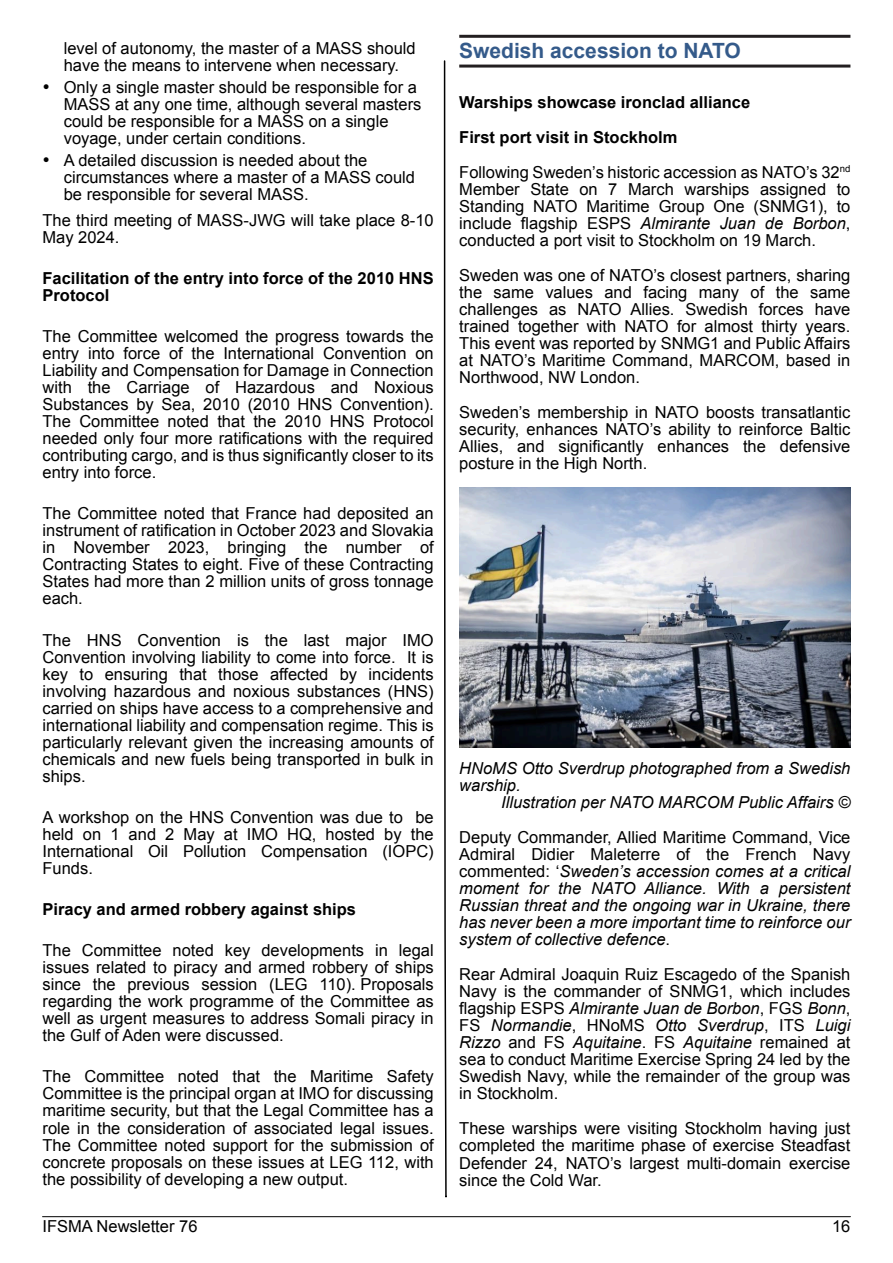
<style>
.page{position:relative;width:893px;height:1263px;background:#fff}
.page>*{position:absolute;margin:0;border:0;box-sizing:border-box;transform-origin:0 0}
.t1{font:700 21px "Arial";color:#345a8a}
.t2{font:16.5px/17.1px "Arial";color:#000;text-align:justify}
.t3{font:italic 16.5px/17.1px "Arial";color:#000}
.t4{font:700 16.5px/35.1px "Arial";color:#000}
.s1{font-weight:400}
.s2{font-style:italic}
.s3{font-style:normal}
</style>
<div class="page">
<svg style="left:443px;top:60px;width:4px;height:1138px"></svg>
<hr style="left:459px;top:35px;width:391px;height:3px;background:#231f20">
<hr style="left:459px;top:65px;width:391px;height:3px;background:#231f20">
<img style="left:459px;top:487px;width:391px;height:261px">
<hr style="left:43px;top:1216px;width:807px;height:1px;background:#000">
<p class="t2" style="left:64px;top:42px;width:353px">level of autonomy, the master of a MASS should have the means to intervene when necessary.</p>
<p class="t2" style="left:64px;top:80px;width:359px;text-align:left;text-indent:-21px">• Only a single master should be responsible for a MASS at any one time, although several masters could be responsible for a MASS on a single voyage, under certain conditions.</p>
<p class="t2" style="left:64px;top:153px;width:353px;text-align:left;text-indent:-21px">• A detailed discussion is needed about the circumstances where a master of a MASS could be responsible for several MASS.</p>
<p class="t2" style="left:43px;top:213px;width:393px">The third meeting of MASS-JWG will take place 8-10<br>May 2024.</p>
<p class="t4" style="left:43px;top:271px;width:393px;line-height:17.1px">Facilitation of the entry into force of the 2010 HNS<br>Protocol</p>
<p class="t2" style="left:43px;top:329px;width:393px">The Committee welcomed the progress towards the entry into force of the International Convention on Liability and Compensation for Damage in Connection with the Carriage of Hazardous and Noxious Substances by Sea, 2010 (2010 HNS Convention).<br>The Committee noted that the 2010 HNS Protocol needed only four more ratifications with the required contributing cargo, and is thus significantly closer to its entry into force.</p>
<p class="t2" style="left:43px;top:506px;width:393px">The Committee noted that France had deposited an instrument of ratification in October 2023 and Slovakia in November 2023, bringing the number of Contracting States to eight. Five of these Contracting States had more than 2 million units of gross tonnage each.</p>
<p class="t2" style="left:43px;top:633px;width:393px">The HNS Convention is the last major IMO Convention involving liability to come into force. It is key to ensuring that those affected by incidents involving hazardous and noxious substances (HNS) carried on ships have access to a comprehensive and international liability and compensation regime. This is particularly relevant given the increasing amounts of chemicals and new fuels being transported in bulk in ships.</p>
<p class="t2" style="left:43px;top:810px;width:393px">A workshop on the HNS Convention was due to be held on 1 and 2 May at IMO HQ, hosted by the International Oil Pollution Compensation (IOPC)<br>Funds.</p>
<p class="t4" style="left:43px;top:893px;width:315px">Piracy and armed robbery against ships</p>
<p class="t2" style="left:43px;top:943px;width:393px">The Committee noted key developments in legal issues related to piracy and armed robbery of ships since the previous session (LEG 110). Proposals regarding the work programme of the Committee as well as urgent measures to address Somali piracy in the Gulf of Aden were discussed.</p>
<p class="t2" style="left:43px;top:1069px;width:393px">The Committee noted that the Maritime Safety Committee is the principal organ at IMO for discussing maritime security, but that the Legal Committee has a role in the consideration of associated legal issues.<br>The Committee noted support for the submission of concrete proposals on these issues at LEG 112, with the possibility of developing a new output.</p>
<p class="t1" style="left:459px;top:42px;width:283px">Swedish accession to NATO</p>
<p class="t4" style="left:459px;top:86px;width:393px">Warships showcase ironclad alliance<br>First port visit in Stockholm<br><span class="s1">Following Sweden’s historic accession as NATO’s 32</span><sup>nd</sup></p>
<p class="t2" style="left:459px;top:182px;width:393px">Member State on 7 March warships assigned to Standing NATO Maritime Group One (SNMG1), to include flagship ESPS <span class="s2">Almirante Juan de Borbon</span>, conducted a port visit to Stockholm on 19 March.</p>
<p class="t2" style="left:459px;top:268px;width:393px">Sweden was one of NATO’s closest partners, sharing the same values and facing many of the same challenges as NATO Allies. Swedish forces have trained together with NATO for almost thirty years.<br>This event was reported by SNMG1 and Public Affairs at NATO’s Maritime Command, MARCOM, based in Northwood, NW London.</p>
<p class="t2" style="left:459px;top:405px;width:393px">Sweden’s membership in NATO boosts transatlantic security, enhances NATO’s ability to reinforce Baltic Allies, and significantly enhances the defensive posture in the High North.</p>
<p class="t3" style="left:459px;top:761px;width:393px">HNoMS Otto Sverdrup photographed from a Swedish warship.</p>
<p class="t3" style="left:501px;top:795px;width:351px">Illustration per NATO MARCOM Public Affairs ©</p>
<p class="t3" style="left:459px;top:830px;width:393px;text-align:justify"><span class="s3">Deputy Commander, Allied Maritime Command, Vice Admiral Didier Maleterre of the French Navy commented: ‘</span>Sweden’s accession comes at a critical moment for the NATO Alliance. With a persistent Russian threat and the ongoing war in Ukraine, there has never been a more important time to reinforce our system of collective defence<span class="s3">.</span></p>
<p class="t2" style="left:459px;top:967px;width:393px">Rear Admiral Joaquin Ruiz Escagedo of the Spanish Navy is the commander of SNMG1, which includes flagship ESPS <span class="s2">Almirante Juan de Borbon</span>, FGS <span class="s2">Bonn</span>, FS <span class="s2">Normandie</span>, HNoMS <span class="s2">Otto Sverdrup</span>, ITS <span class="s2">Luigi Rizzo</span> and FS <span class="s2">Aquitaine</span>. FS <span class="s2">Aquitaine</span> remained at sea to conduct Maritime Exercise Spring 24 led by the Swedish Navy, while the remainder of the group was in Stockholm.</p>
<p class="t2" style="left:459px;top:1121px;width:393px">These warships were visiting Stockholm having just completed the maritime phase of exercise Steadfast Defender 24, NATO’s largest multi-domain exercise since the Cold War.</p>
<p class="t2" style="left:43px;top:1219px;width:156px">IFSMA Newsletter 76</p>
<p class="t2" style="left:832px;top:1219px;width:20px">16</p>
</div>
